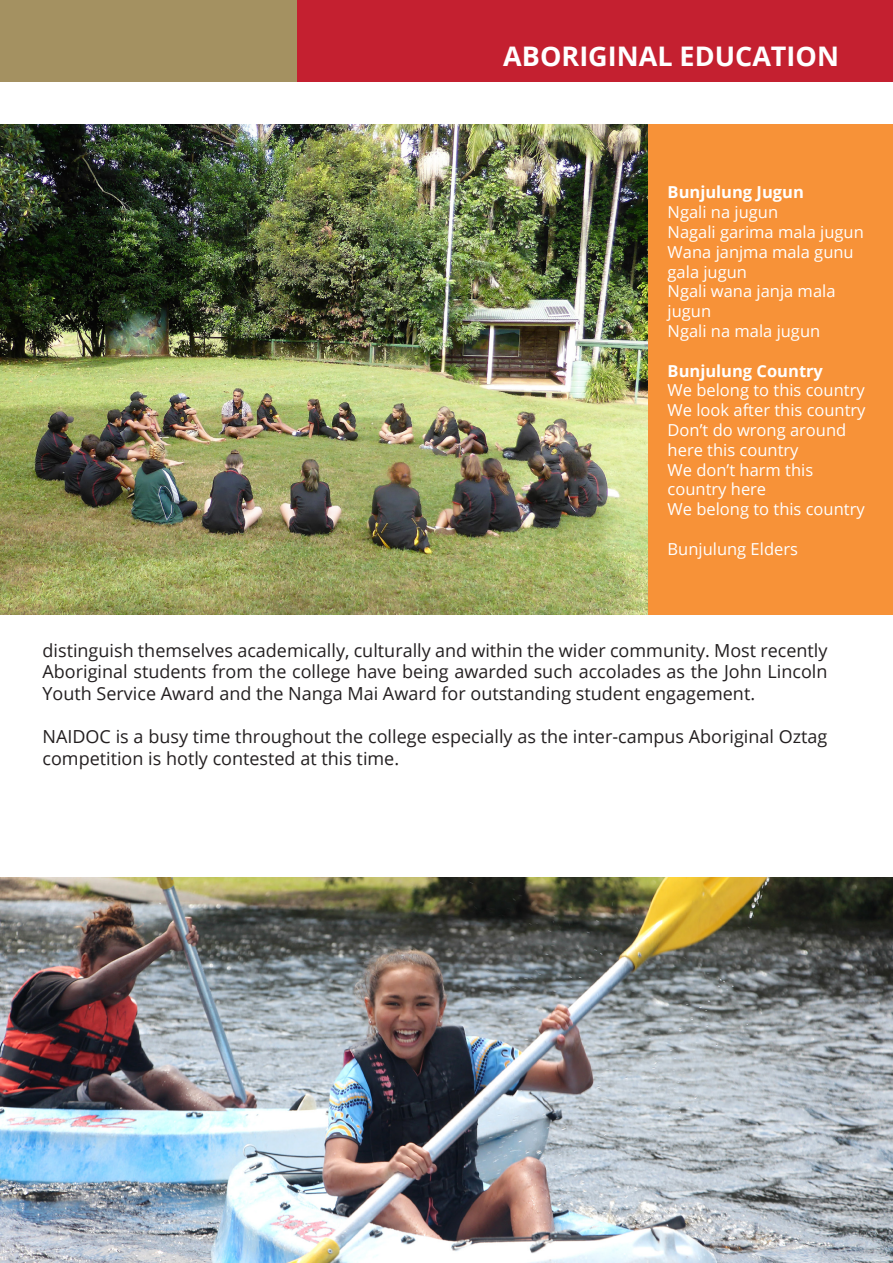
<style>
.page{position:relative;width:893px;height:1263px;background:#fff}
.page>*{position:absolute;margin:0;border:0;box-sizing:border-box;transform-origin:0 0}
.t1{font:700 27px "Open Sans";color:#fff}
.t2{font:18px/21.6px "Open Sans";color:#231f20;text-align:justify}
.t3{font:16.5px/19.8px "Open Sans";color:#fff}
.t4{font:700 16.5px "Open Sans";color:#fff}
</style>
<div class="page">
<div style="left:0;top:0;width:298px;height:82px;background:#a49161"></div>
<div style="left:648px;top:125px;width:245px;height:489px;background:#f79238"></div>
<div style="left:298px;top:0;width:595px;height:82px;background:#c42030"></div>
<img style="left:0;top:125px;width:648px;height:489px">
<img style="left:0;top:878px;width:893px;height:385px">
<h1 class="t1" style="left:503px;top:37px;width:337px">ABORIGINAL EDUCATION</h1>
<p class="t4" style="left:668px;top:181px;width:138px">Bunjulung Jugun</p>
<p class="t3" style="left:668px;top:202px;width:198px">Ngali na jugun<br>Nagali garima mala jugun<br>Wana janjma mala gunu gala jugun<br>Ngali wana janja mala jugun<br>Ngali na mala jugun</p>
<p class="t4" style="left:668px;top:359px;width:157px">Bunjulung Country</p>
<p class="t3" style="left:668px;top:380px;width:200px">We belong to this country<br>We look after this country<br>Don’t do wrong around here this country<br>We don’t harm this country here<br>We belong to this country</p>
<p class="t3" style="left:668px;top:538px;width:132px">Bunjulung Elders</p>
<p class="t2" style="left:43px;top:639px;width:786px">distinguish themselves academically, culturally and within the wider community. Most recently Aboriginal students from the college have being awarded such accolades as the John Lincoln Youth Service Award and the Nanga Mai Award for outstanding student engagement.</p>
<p class="t2" style="left:43px;top:725px;width:786px">NAIDOC is a busy time throughout the college especially as the inter-campus Aboriginal Oztag competition is hotly contested at this time.</p>
</div>
